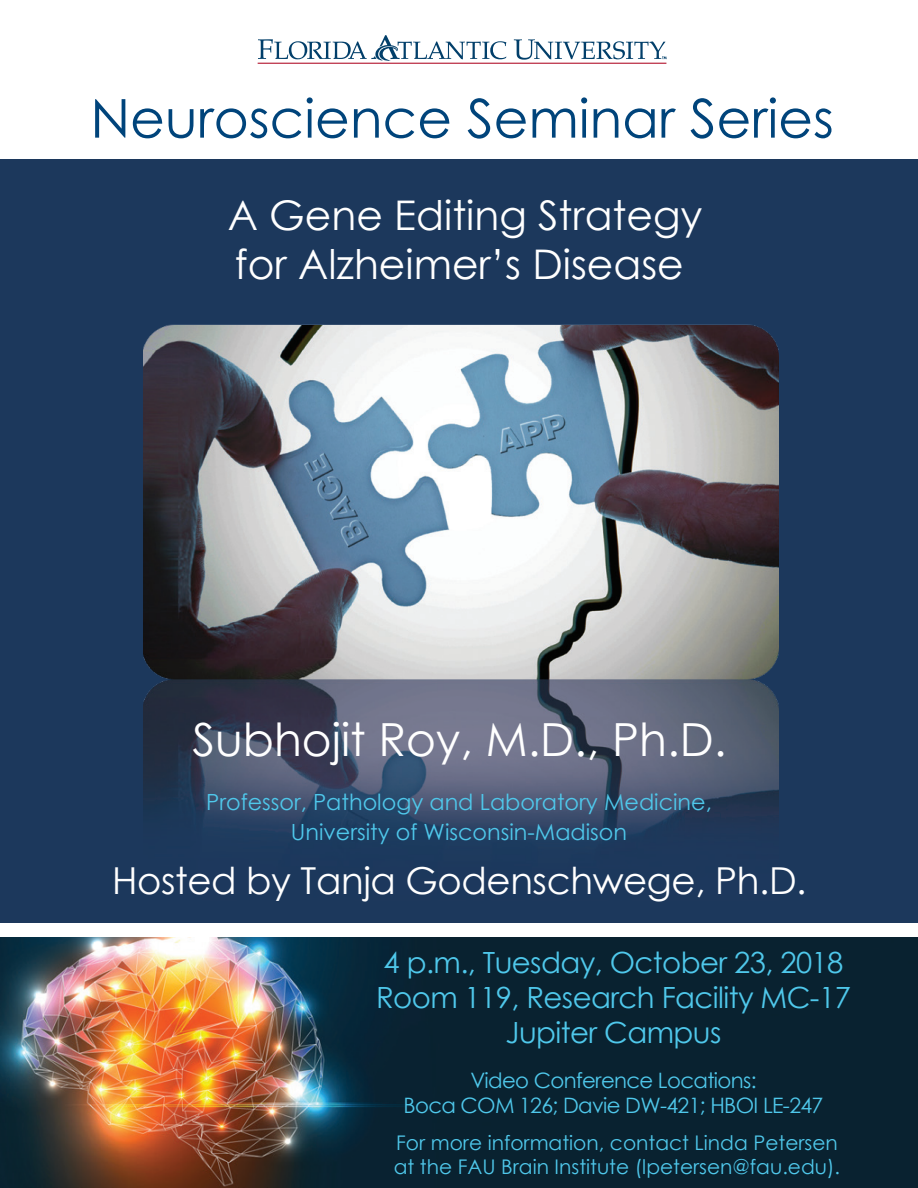
<style>
.page{position:relative;width:918px;height:1188px;background:#fff}
.page>*{position:absolute;margin:0;border:0;box-sizing:border-box;transform-origin:0 0}
.t1{font:53.55px "Century Gothic";color:#00447b}
.t2{font:45.6px "Century Gothic";color:#fff}
.t3{font:40.8px/49.1px "Century Gothic";color:#fff}
.t4{font:37.2px "Century Gothic";letter-spacing:-.01em;color:#fff}
.t5{font:29.25px "Century Gothic";letter-spacing:-.02em;color:#4fc8eb}
.t6{font:22.35px "Century Gothic";color:#4fc8eb}
.t7{font:21.3px "Century Gothic";letter-spacing:-.03em;color:#4fc8eb}
.t8{font:20.1px "Century Gothic";color:#4fc8eb}
</style>
<div class="page">
<div style="left:1px;top:159px;width:917px;height:764px;background:#1c385c"></div>
<img style="left:144px;top:324px;width:635px;height:516px">
<img style="left:1px;top:937px;width:917px;height:251px">
<svg style="left:258px;top:35px;width:248px;height:26px"></svg>
<svg style="left:514px;top:39px;width:153px;height:21px"></svg>
<hr style="left:258px;top:63px;width:408px;height:1px;background:#b61e36">
<p class="t1" style="left:90px;top:81px;width:745px">Neuroscience Seminar Series</p>
<p class="t3" style="left:228px;top:190px;width:476px">A Gene Editing Strategy for Alzheimer’s Disease</p>
<p class="t2" style="left:192px;top:708px;width:535px">Subhojit Roy, M.D., Ph.D.</p>
<p class="t6" style="left:206px;top:787px;width:507px">Professor, Pathology and Laboratory Medicine,</p>
<p class="t6" style="left:291px;top:817px;width:338px">University of Wisconsin-Madison</p>
<p class="t4" style="left:112px;top:855px;width:696px">Hosted by Tanja Godenschwege, Ph.D.</p>
<p class="t5" style="left:384px;top:942px;width:461px">4 p.m., Tuesday, October 23, 2018</p>
<p class="t5" style="left:376px;top:977px;width:476px">Room 119, Research Facility MC-17</p>
<p class="t5" style="left:506px;top:1012px;width:217px">Jupiter Campus</p>
<p class="t7" style="left:470px;top:1065px;width:288px">Video Conference Locations:</p>
<p class="t7" style="left:404px;top:1091px;width:421px">Boca COM 126; Davie DW-421; HBOI LE-247</p>
<p class="t8" style="left:396px;top:1129px;width:443px">For more information, contact Linda Petersen</p>
<p class="t8" style="left:394px;top:1153px;width:448px">at the FAU Brain Institute (lpetersen@fau.edu).</p>
</div>
